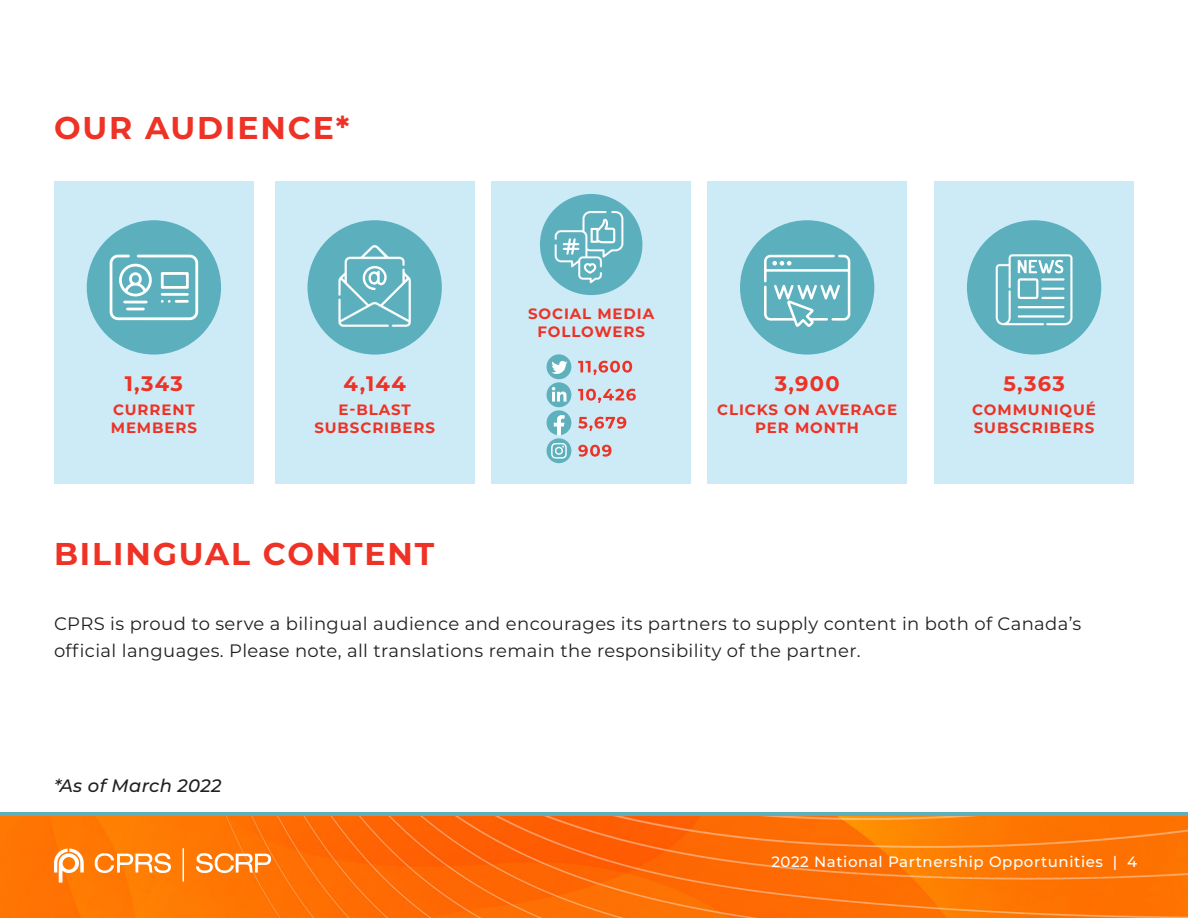
<style>
.page{position:relative;width:1188px;height:918px;background:#fff}
.page>*{position:absolute;margin:0;border:0;box-sizing:border-box;transform-origin:0 0}
.t1{font:700 31.5px "Montserrat";letter-spacing:.06em;color:#ee3226}
.t2{font:700 21px "Montserrat";letter-spacing:.06em;color:#ee3226}
.t3{font:18px/27px "Montserrat";letter-spacing:.02em;color:#231f20}
.t4{font:italic 500 18px "Montserrat";letter-spacing:.015em;color:#231f20}
.t5{font:700 15px/18px "Montserrat";letter-spacing:.06em;color:#ee3226;text-align:center}
.t6{font:500 15px "Montserrat";letter-spacing:.04em;color:#fff}
</style>
<div class="page">
<svg style="left:0;top:812px;width:1188px;height:5px;background:#7da498"></svg>
<img style="left:0;top:817px;width:1188px;height:101px">
<svg style="left:94px;top:853px;width:77px;height:20px"></svg>
<svg style="left:196px;top:853px;width:75px;height:20px"></svg>
<svg style="left:54px;top:849px;width:30px;height:34px"></svg>
<hr style="left:183px;top:848px;width:1px;height:34px;background:#fff">
<div style="left:54px;top:181px;width:200px;height:302px;background:#ccebf6"></div>
<div style="left:275px;top:181px;width:200px;height:302px;background:#ccebf6"></div>
<div style="left:491px;top:181px;width:200px;height:302px;background:#ccebf6"></div>
<div style="left:707px;top:181px;width:200px;height:302px;background:#ccebf6"></div>
<div style="left:934px;top:181px;width:200px;height:302px;background:#ccebf6"></div>
<div style="left:87px;top:220px;width:134px;height:135px;background:#5cb0bd;border-radius:50%"></div>
<svg style="left:110px;top:255px;width:88px;height:65px"></svg>
<div style="left:540px;top:194px;width:102px;height:101px;background:#5cb0bd;border-radius:50%"></div>
<svg style="left:554px;top:211px;width:69px;height:72px"></svg>
<div style="left:740px;top:220px;width:134px;height:135px;background:#5cb0bd;border-radius:50%"></div>
<svg style="left:764px;top:255px;width:86px;height:72px"></svg>
<div style="left:967px;top:220px;width:134px;height:135px;background:#5cb0bd;border-radius:50%"></div>
<svg style="left:996px;top:254px;width:76px;height:71px"></svg>
<div style="left:308px;top:220px;width:134px;height:135px;background:#5cb0bd;border-radius:50%"></div>
<svg style="left:338px;top:245px;width:73px;height:82px"></svg>
<svg style="left:578px;top:445px;width:33px;height:12px"></svg>
<svg style="left:578px;top:417px;width:48px;height:14px"></svg>
<svg style="left:578px;top:389px;width:58px;height:14px"></svg>
<svg style="left:578px;top:361px;width:54px;height:14px"></svg>
<div style="left:547px;top:438px;width:24px;height:25px;background:#5eb0bc;border-radius:50%"></div>
<svg style="left:551px;top:443px;width:16px;height:16px"></svg>
<div style="left:547px;top:354px;width:24px;height:25px;background:#5eb0bc;border-radius:50%"></div>
<svg style="left:551px;top:361px;width:16px;height:13px"></svg>
<div style="left:547px;top:382px;width:24px;height:25px;background:#5eb0bc;border-radius:50%"></div>
<svg style="left:552px;top:387px;width:15px;height:15px"></svg>
<svg style="left:547px;top:410px;width:24px;height:25px"></svg>
<p class="t1" style="left:54px;top:106px;width:297px">OUR AUDIENCE*</p>
<p class="t2" style="left:125px;top:368px;width:60px">1,343</p>
<p class="t5" style="left:113px;top:400px;width:83px">CURRENT</p>
<p class="t5" style="left:111px;top:418px;width:88px">MEMBERS</p>
<p class="t2" style="left:344px;top:368px;width:64px">4,144</p>
<p class="t5" style="left:314px;top:400px;width:122px">E-BLAST<br>SUBSCRIBERS</p>
<p class="t1" style="left:54px;top:531px;width:382px">BILINGUAL CONTENT</p>
<p class="t5" style="left:528px;top:304px;width:128px">SOCIAL MEDIA</p>
<p class="t5" style="left:537px;top:322px;width:109px">FOLLOWERS</p>
<p class="t2" style="left:775px;top:368px;width:66px">3,900</p>
<p class="t5" style="left:717px;top:400px;width:182px">CLICKS ON AVERAGE<br>PER MONTH</p>
<p class="t2" style="left:1003px;top:368px;width:63px">5,363</p>
<p class="t5" style="left:972px;top:400px;width:125px;text-align:left">COMMUNIQUÉ<br>SUBSCRIBERS</p>
<p class="t3" style="left:54px;top:610px;width:1029px">CPRS is proud to serve a bilingual audience and encourages its partners to supply content in both of Canada’s official languages. Please note, all translations remain the responsibility of the partner.</p>
<p class="t4" style="left:54px;top:773px;width:169px">*As of March 2022</p>
<p class="t6" style="left:771px;top:851px;width:368px">2022 National Partnership Opportunities | 4</p>
</div>
